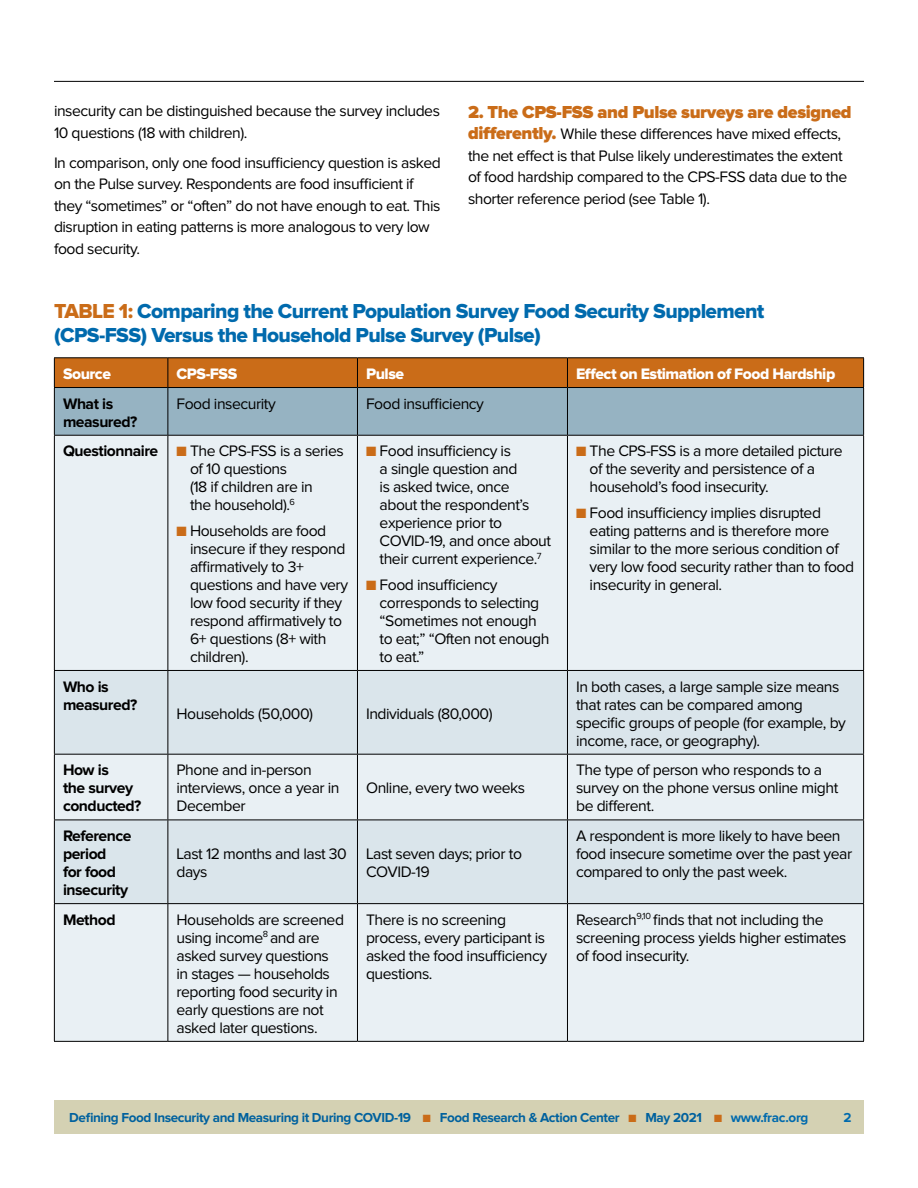
<style>
.page{position:relative;width:918px;height:1188px;background:#fff}
.page>*{position:absolute;margin:0;border:0;box-sizing:border-box;transform-origin:0 0}
.t1{font:21px/24px "Proxima Nova Extrabld";letter-spacing:-.03em;color:#006aad}
.t2{font:900 18px "Proxima Nova";letter-spacing:-.02em;color:#ca6c18}
.t3{font:15.75px/18px "Proxima Nova";letter-spacing:-.03em;color:#000}
.t4{font:700 15.75px/18px "Proxima Nova";letter-spacing:-.03em;color:#000}
.t5{font:15.75px "Proxima Nova Extrabld";letter-spacing:-.03em;color:#fff}
.t6{font:700 13.5px "Proxima Nova";letter-spacing:-.03em;color:#00619e}
.t7{font:700 13.5px "Proxima Nova";color:#006aad}
.s1{font-weight:900;font-size:18px;color:#ca6c18}
.s2{color:#ca6c18}
.s3{font-weight:700}
.s4{color:#006aad}
</style>
<div class="page">
<div style="left:54px;top:1100px;width:810px;height:34px;background:#d4d1b3"></div>
<hr style="left:54px;top:81px;width:810px;height:1px;background:#000">
<div style="left:55px;top:436px;width:808px;height:605px;background:#e9f0f4"></div>
<svg style="left:55px;top:671px;width:808px;height:232px;background:#dde7ec"></svg>
<hr style="left:54px;top:357px;width:114px;height:1px;background:#000">
<hr style="left:168px;top:357px;width:189px;height:1px;background:#000">
<hr style="left:357px;top:357px;width:210px;height:1px;background:#000">
<hr style="left:567px;top:357px;width:297px;height:1px;background:#000">
<svg style="left:54px;top:358px;width:810px;height:77px;background:#a7967f"></svg>
<hr style="left:54px;top:387px;width:114px;height:1px;background:#000">
<hr style="left:54px;top:388px;width:1px;height:47px;background:#000">
<hr style="left:168px;top:387px;width:189px;height:1px;background:#000">
<hr style="left:168px;top:388px;width:1px;height:47px;background:#000">
<hr style="left:357px;top:387px;width:210px;height:1px;background:#000">
<hr style="left:357px;top:388px;width:1px;height:47px;background:#000">
<hr style="left:567px;top:387px;width:297px;height:1px;background:#000">
<hr style="left:567px;top:388px;width:1px;height:47px;background:#000">
<hr style="left:863px;top:388px;width:1px;height:47px;background:#000">
<hr style="left:54px;top:435px;width:114px;height:1px;background:#000">
<hr style="left:54px;top:436px;width:1px;height:234px;background:#000">
<hr style="left:168px;top:435px;width:189px;height:1px;background:#000">
<hr style="left:168px;top:436px;width:1px;height:234px;background:#000">
<hr style="left:357px;top:435px;width:210px;height:1px;background:#000">
<hr style="left:357px;top:436px;width:1px;height:234px;background:#000">
<hr style="left:567px;top:435px;width:297px;height:1px;background:#000">
<hr style="left:567px;top:436px;width:1px;height:234px;background:#000">
<hr style="left:863px;top:436px;width:1px;height:234px;background:#000">
<hr style="left:54px;top:670px;width:114px;height:1px;background:#000">
<hr style="left:54px;top:671px;width:1px;height:83px;background:#000">
<hr style="left:168px;top:670px;width:189px;height:1px;background:#000">
<hr style="left:168px;top:671px;width:1px;height:83px;background:#000">
<hr style="left:357px;top:670px;width:210px;height:1px;background:#000">
<hr style="left:357px;top:671px;width:1px;height:83px;background:#000">
<hr style="left:567px;top:670px;width:297px;height:1px;background:#000">
<hr style="left:567px;top:671px;width:1px;height:83px;background:#000">
<hr style="left:863px;top:671px;width:1px;height:83px;background:#000">
<hr style="left:54px;top:754px;width:114px;height:1px;background:#000">
<hr style="left:54px;top:755px;width:1px;height:65px;background:#000">
<hr style="left:168px;top:754px;width:189px;height:1px;background:#000">
<hr style="left:168px;top:755px;width:1px;height:65px;background:#000">
<hr style="left:357px;top:754px;width:210px;height:1px;background:#000">
<hr style="left:357px;top:755px;width:1px;height:65px;background:#000">
<hr style="left:567px;top:754px;width:297px;height:1px;background:#000">
<hr style="left:567px;top:755px;width:1px;height:65px;background:#000">
<hr style="left:863px;top:755px;width:1px;height:65px;background:#000">
<hr style="left:54px;top:820px;width:114px;height:1px;background:#000">
<hr style="left:54px;top:820px;width:1px;height:83px;background:#000">
<hr style="left:168px;top:820px;width:189px;height:1px;background:#000">
<hr style="left:168px;top:820px;width:1px;height:83px;background:#000">
<hr style="left:357px;top:820px;width:210px;height:1px;background:#000">
<hr style="left:357px;top:820px;width:1px;height:83px;background:#000">
<hr style="left:567px;top:820px;width:297px;height:1px;background:#000">
<hr style="left:567px;top:820px;width:1px;height:83px;background:#000">
<hr style="left:863px;top:820px;width:1px;height:83px;background:#000">
<hr style="left:54px;top:903px;width:114px;height:1px;background:#000">
<hr style="left:54px;top:904px;width:1px;height:137px;background:#000">
<hr style="left:168px;top:903px;width:189px;height:1px;background:#000">
<hr style="left:168px;top:904px;width:1px;height:137px;background:#000">
<hr style="left:357px;top:903px;width:210px;height:1px;background:#000">
<hr style="left:357px;top:904px;width:1px;height:137px;background:#000">
<hr style="left:567px;top:903px;width:297px;height:1px;background:#000">
<hr style="left:567px;top:904px;width:1px;height:137px;background:#000">
<hr style="left:863px;top:904px;width:1px;height:137px;background:#000">
<hr style="left:54px;top:1041px;width:114px;height:1px;background:#000">
<hr style="left:168px;top:1041px;width:189px;height:1px;background:#000">
<hr style="left:357px;top:1041px;width:210px;height:1px;background:#000">
<hr style="left:567px;top:1041px;width:297px;height:1px;background:#000">
<p class="t3" style="left:54px;top:101px;width:388px;line-height:21.5px">insecurity can be distinguished because the survey includes<br>10 questions (18 with children).</p>
<p class="t3" style="left:54px;top:153px;width:388px;line-height:21.5px">In comparison, only one food insufficiency question is asked on the Pulse survey. Respondents are food insufficient if they “sometimes” or “often” do not have enough to eat. This disruption in eating patterns is more analogous to very low food security.</p>
<p class="t2" style="left:468px;top:104px;width:385px">2. The CPS-FSS and Pulse surveys are designed</p>
<p class="t3" style="left:468px;top:124px;width:381px;line-height:21.5px"><span class="s1">differently.</span> While these differences have mixed effects, the net effect is that Pulse likely underestimates the extent of food hardship compared to the CPS-FSS data due to the shorter reference period (see Table 1).</p>
<h1 class="t1" style="left:54px;top:300px;width:712px"><span class="s2">TABLE 1:</span> Comparing the Current Population Survey Food Security Supplement (CPS-FSS) Versus the Household Pulse Survey (Pulse)</h1>
<p class="t5" style="left:63px;top:366px;width:49px">Source</p>
<p class="t5" style="left:177px;top:366px;width:62px">CPS-FSS</p>
<p class="t5" style="left:366px;top:366px;width:40px">Pulse</p>
<p class="t5" style="left:576px;top:366px;width:261px">Effect on Estimation of Food Hardship</p>
<p class="t4" style="left:63px;top:395px;width:76px">What is measured?</p>
<p class="t3" style="left:177px;top:395px;width:101px">Food insecurity</p>
<p class="t3" style="left:366px;top:395px;width:119px">Food insufficiency</p>
<p class="t3" style="left:190px;top:443px;width:155px;text-indent:-127px"><span class="s3">Questionnaire</span> <span class="s2">■</span> The CPS-FSS is a series of 10 questions<br>(18 if children are in<br>the household).<sup>6</sup></p>
<p class="t3" style="left:190px;top:522px;width:160px;text-indent:-13px"><span class="s2">■</span> Households are food insecure if they respond affirmatively to 3+ questions and have very low food security if they respond affirmatively to<br>6+ questions (8+ with children).</p>
<p class="t3" style="left:590px;top:443px;width:255px;text-indent:-13px"><span class="s2">■</span> The CPS-FSS is a more detailed picture of the severity and persistence of a household’s food insecurity.</p>
<p class="t3" style="left:590px;top:504px;width:266px;text-indent:-13px"><span class="s2">■</span> Food insufficiency implies disrupted eating patterns and is therefore more similar to the more serious condition of very low food security rather than to food insecurity in general.</p>
<p class="t3" style="left:380px;top:443px;width:173px;text-indent:-13px"><span class="s2">■</span> Food insufficiency is<br>a single question and<br>is asked twice, once about the respondent’s experience prior to<br>COVID-19, and once about their current experience.<sup>7</sup></p>
<p class="t3" style="left:380px;top:576px;width:171px;text-indent:-13px"><span class="s2">■</span> Food insufficiency corresponds to selecting “Sometimes not enough to eat;” “Often not enough to eat.”</p>
<p class="t4" style="left:63px;top:678px;width:76px">Who is measured?</p>
<p class="t3" style="left:177px;top:705px;width:138px">Households (50,000)</p>
<p class="t3" style="left:366px;top:705px;width:128px">Individuals (80,000)</p>
<p class="t4" style="left:63px;top:762px;width:80px">How is<br>the survey conducted?</p>
<p class="t3" style="left:177px;top:762px;width:165px">Phone and in-person interviews, once a year in<br>December</p>
<p class="t3" style="left:366px;top:780px;width:161px">Online, every two weeks</p>
<p class="t4" style="left:63px;top:827px;width:70px">Reference period<br>for food insecurity</p>
<p class="t3" style="left:177px;top:845px;width:172px">Last 12 months and last 30 days</p>
<p class="t3" style="left:366px;top:845px;width:157px">Last seven days; prior to<br>COVID-19</p>
<p class="t3" style="left:576px;top:678px;width:271px">In both cases, a large sample size means that rates can be compared among specific groups of people (for example, by income, race, or geography).</p>
<p class="t3" style="left:576px;top:762px;width:264px">The type of person who responds to a survey on the phone versus online might be different.</p>
<p class="t3" style="left:576px;top:827px;width:278px">A respondent is more likely to have been food insecure sometime over the past year compared to only the past week.</p>
<p class="t4" style="left:63px;top:911px;width:54px">Method</p>
<p class="t3" style="left:177px;top:911px;width:169px">Households are screened using income<sup>8</sup> and are asked survey questions in stages — households reporting food security in early questions are not asked later questions.</p>
<p class="t3" style="left:366px;top:911px;width:182px">There is no screening process, every participant is asked the food insufficiency questions.</p>
<p class="t3" style="left:576px;top:911px;width:272px">Research<sup>9,10</sup> finds that not including the screening process yields higher estimates of food insecurity.</p>
<p class="t6" style="left:69px;top:1112px;width:741px">Defining Food Insecurity and Measuring it During COVID-19 <span class="s2">■</span> Food Research &amp; Action Center <span class="s2">■</span> May 2021 <span class="s2">■</span> <span class="s4">www.frac.org</span></p>
<p class="t7" style="left:843px;top:1112px;width:10px">2</p>
</div>
